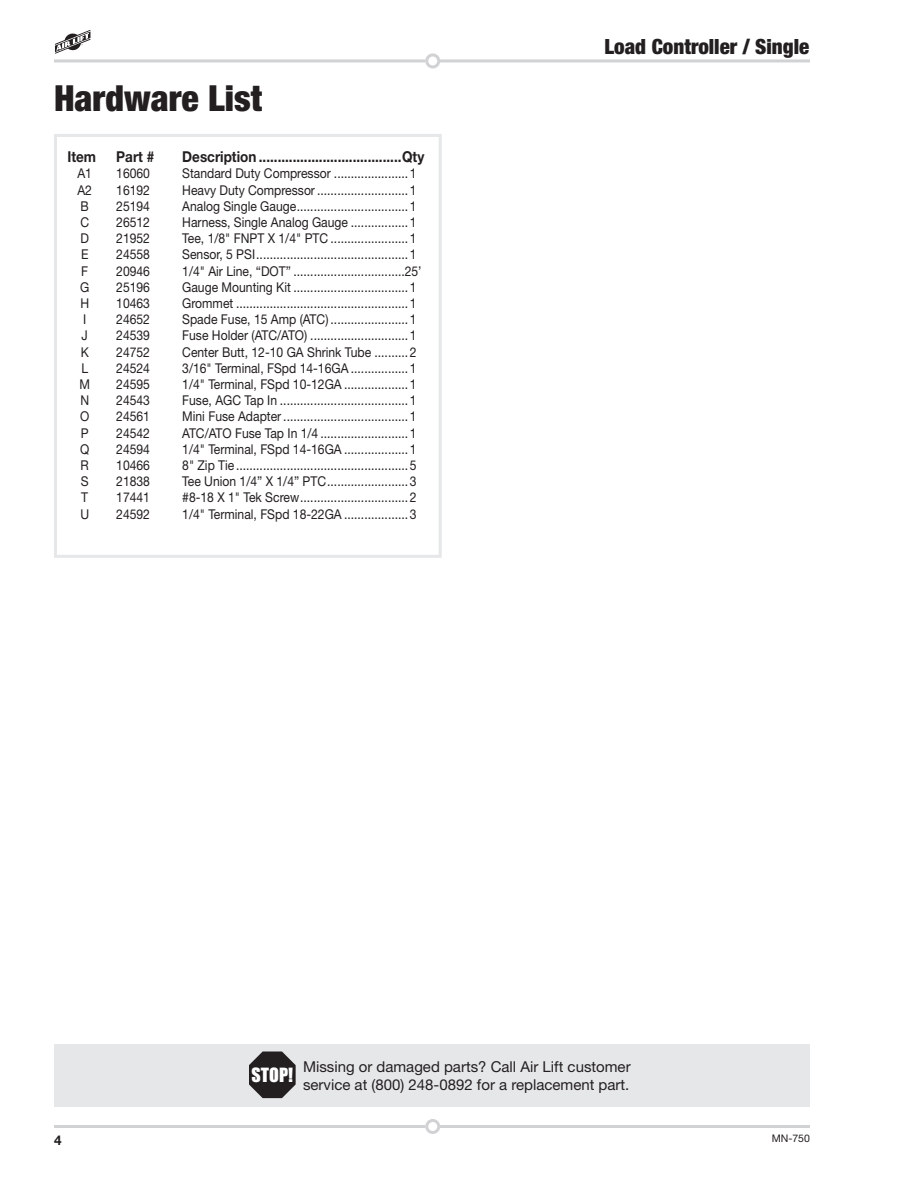
<style>
.page{position:relative;width:918px;height:1188px;background:#fff}
.page>*{position:absolute;margin:0;border:0;box-sizing:border-box;transform-origin:0 0}
.Section_Header{font:900 condensed 36px "Helvetica Neue";color:#231f20}
.t1{font:900 condensed 21px "Helvetica Neue";color:#231f20}
.t2{font:18px "Impact";color:#fff}
.body_text{font:15px/18px "Helvetica Neue";color:#231f20}
.Parts_captions{font:700 15px "Helvetica Neue";color:#231f20;scale:.9 1}
.Parts_captions-2{font:13.5px "Helvetica Neue";color:#231f20;scale:.9 1}
.t3{font:700 13.5px "Helvetica Neue";color:#231f20}
.t4{font:10.5px "Helvetica Neue";color:#231f20}
</style>
<div class="page">
<hr style="left:439px;top:59px;width:371px;height:3px;background:#d1d2d4">
<div style="left:425px;top:53px;width:15px;height:15px;border:3px solid #d1d2d4;border-radius:50%"></div>
<hr style="left:54px;top:59px;width:371px;height:3px;background:#d1d2d4">
<hr style="left:439px;top:1125px;width:371px;height:3px;background:#d1d2d4">
<div style="left:425px;top:1119px;width:15px;height:15px;border:3px solid #d1d2d4;border-radius:50%"></div>
<hr style="left:54px;top:1125px;width:371px;height:3px;background:#d1d2d4">
<svg style="left:55px;top:30px;width:36px;height:24px"></svg>
<div style="left:54px;top:1044px;width:756px;height:63px;background:#e6e7e9"></div>
<svg style="left:249px;top:1052px;width:47px;height:46px"></svg>
<div style="left:54px;top:134px;width:388px;height:424px;border:3px solid #e6e7e9"></div>
<p class="Section_Header" style="left:54px;top:76px;width:210px">Hardware List</p>
<p class="Parts_captions" style="left:68px;top:148px;width:33px">Item</p>
<p class="Parts_captions" style="left:116px;top:148px;width:44px">Part #</p>
<p class="Parts_captions" style="left:182px;top:148px;width:88px">Description.......................................</p>
<p class="Parts_captions" style="left:402px;top:148px;width:26px">Qty</p>
<p class="Parts_captions-2" style="left:77px;top:166px;width:18px">A1</p>
<p class="Parts_captions-2" style="left:116px;top:166px;width:39px">16060</p>
<p class="Parts_captions-2" style="left:182px;top:166px;width:170px">Standard Duty Compressor.......................</p>
<p class="Parts_captions-2" style="left:410px;top:166px;width:9px">1</p>
<p class="Parts_captions-2" style="left:77px;top:182px;width:18px">A2</p>
<p class="Parts_captions-2" style="left:116px;top:182px;width:39px">16192</p>
<p class="Parts_captions-2" style="left:182px;top:182px;width:153px">Heavy Duty Compressor............................</p>
<p class="Parts_captions-2" style="left:410px;top:182px;width:9px">1</p>
<p class="Parts_captions-2" style="left:81px;top:198px;width:11px">B</p>
<p class="Parts_captions-2" style="left:116px;top:198px;width:39px">25194</p>
<p class="Parts_captions-2" style="left:182px;top:198px;width:132px">Analog Single Gauge..................................</p>
<p class="Parts_captions-2" style="left:410px;top:198px;width:9px">1</p>
<p class="Parts_captions-2" style="left:80px;top:214px;width:11px">C</p>
<p class="Parts_captions-2" style="left:116px;top:214px;width:39px">26512</p>
<p class="Parts_captions-2" style="left:182px;top:214px;width:189px">Harness, Single Analog Gauge..................</p>
<p class="Parts_captions-2" style="left:410px;top:214px;width:9px">1</p>
<p class="Parts_captions-2" style="left:80px;top:230px;width:11px">D</p>
<p class="Parts_captions-2" style="left:116px;top:230px;width:39px">21952</p>
<p class="Parts_captions-2" style="left:182px;top:230px;width:167px">Tee, 1/8" FNPT X 1/4" PTC........................</p>
<p class="Parts_captions-2" style="left:410px;top:230px;width:9px">1</p>
<p class="Parts_captions-2" style="left:81px;top:247px;width:10px">E</p>
<p class="Parts_captions-2" style="left:116px;top:247px;width:39px">24558</p>
<p class="Parts_captions-2" style="left:182px;top:247px;width:86px">Sensor, 5 PSI..............................................</p>
<p class="Parts_captions-2" style="left:410px;top:247px;width:9px">1</p>
<p class="Parts_captions-2" style="left:81px;top:263px;width:9px">F</p>
<p class="Parts_captions-2" style="left:116px;top:263px;width:39px">20946</p>
<p class="Parts_captions-2" style="left:182px;top:263px;width:126px">1/4" Air Line, “DOT”..................................</p>
<p class="Parts_captions-2" style="left:405px;top:263px;width:20px">25’</p>
<p class="Parts_captions-2" style="left:80px;top:279px;width:12px">G</p>
<p class="Parts_captions-2" style="left:116px;top:279px;width:39px">25196</p>
<p class="Parts_captions-2" style="left:182px;top:279px;width:126px">Gauge Mounting Kit...................................</p>
<p class="Parts_captions-2" style="left:410px;top:279px;width:9px">1</p>
<p class="Parts_captions-2" style="left:80px;top:295px;width:11px">H</p>
<p class="Parts_captions-2" style="left:116px;top:295px;width:39px">10463</p>
<p class="Parts_captions-2" style="left:182px;top:295px;width:62px">Grommet....................................................</p>
<p class="Parts_captions-2" style="left:410px;top:295px;width:9px">1</p>
<p class="Parts_captions-2" style="left:83px;top:311px;width:5px">I</p>
<p class="Parts_captions-2" style="left:116px;top:311px;width:39px">24652</p>
<p class="Parts_captions-2" style="left:182px;top:311px;width:168px">Spade Fuse, 15 Amp (ATC)........................</p>
<p class="Parts_captions-2" style="left:410px;top:311px;width:9px">1</p>
<p class="Parts_captions-2" style="left:82px;top:328px;width:9px">J</p>
<p class="Parts_captions-2" style="left:116px;top:328px;width:39px">24539</p>
<p class="Parts_captions-2" style="left:182px;top:328px;width:144px">Fuse Holder (ATC/ATO)..............................</p>
<p class="Parts_captions-2" style="left:410px;top:328px;width:9px">1</p>
<p class="Parts_captions-2" style="left:81px;top:344px;width:11px">K</p>
<p class="Parts_captions-2" style="left:116px;top:344px;width:39px">24752</p>
<p class="Parts_captions-2" style="left:182px;top:344px;width:215px">Center Butt, 12-10 GA Shrink Tube...........</p>
<p class="Parts_captions-2" style="left:410px;top:344px;width:9px">2</p>
<p class="Parts_captions-2" style="left:81px;top:360px;width:9px">L</p>
<p class="Parts_captions-2" style="left:116px;top:360px;width:39px">24524</p>
<p class="Parts_captions-2" style="left:182px;top:360px;width:190px">3/16" Terminal, FSpd 14-16GA..................</p>
<p class="Parts_captions-2" style="left:410px;top:360px;width:9px">1</p>
<p class="Parts_captions-2" style="left:79px;top:376px;width:13px">M</p>
<p class="Parts_captions-2" style="left:116px;top:376px;width:39px">24595</p>
<p class="Parts_captions-2" style="left:182px;top:376px;width:182px">1/4" Terminal, FSpd 10-12GA....................</p>
<p class="Parts_captions-2" style="left:410px;top:376px;width:9px">1</p>
<p class="Parts_captions-2" style="left:80px;top:392px;width:11px">N</p>
<p class="Parts_captions-2" style="left:116px;top:392px;width:39px">24543</p>
<p class="Parts_captions-2" style="left:182px;top:392px;width:111px">Fuse, AGC Tap In.......................................</p>
<p class="Parts_captions-2" style="left:410px;top:392px;width:9px">1</p>
<p class="Parts_captions-2" style="left:80px;top:409px;width:12px">O</p>
<p class="Parts_captions-2" style="left:116px;top:409px;width:39px">24561</p>
<p class="Parts_captions-2" style="left:182px;top:409px;width:115px">Mini Fuse Adapter......................................</p>
<p class="Parts_captions-2" style="left:410px;top:409px;width:9px">1</p>
<p class="Parts_captions-2" style="left:81px;top:425px;width:10px">P</p>
<p class="Parts_captions-2" style="left:116px;top:425px;width:39px">24542</p>
<p class="Parts_captions-2" style="left:182px;top:425px;width:156px">ATC/ATO Fuse Tap In 1/4...........................</p>
<p class="Parts_captions-2" style="left:410px;top:425px;width:9px">1</p>
<p class="Parts_captions-2" style="left:80px;top:441px;width:12px">Q</p>
<p class="Parts_captions-2" style="left:116px;top:441px;width:39px">24594</p>
<p class="Parts_captions-2" style="left:182px;top:441px;width:182px">1/4" Terminal, FSpd 14-16GA....................</p>
<p class="Parts_captions-2" style="left:410px;top:441px;width:9px">1</p>
<p class="Parts_captions-2" style="left:81px;top:457px;width:11px">R</p>
<p class="Parts_captions-2" style="left:116px;top:457px;width:39px">10466</p>
<p class="Parts_captions-2" style="left:182px;top:457px;width:63px">8" Zip Tie....................................................</p>
<p class="Parts_captions-2" style="left:410px;top:457px;width:9px">5</p>
<p class="Parts_captions-2" style="left:81px;top:473px;width:10px">S</p>
<p class="Parts_captions-2" style="left:116px;top:473px;width:39px">21838</p>
<p class="Parts_captions-2" style="left:182px;top:473px;width:165px">Tee Union 1/4” X 1/4” PTC.........................</p>
<p class="Parts_captions-2" style="left:410px;top:473px;width:9px">3</p>
<p class="Parts_captions-2" style="left:81px;top:490px;width:9px">T</p>
<p class="Parts_captions-2" style="left:116px;top:490px;width:39px">17441</p>
<p class="Parts_captions-2" style="left:182px;top:490px;width:135px">#8-18 X 1" Tek Screw.................................</p>
<p class="Parts_captions-2" style="left:410px;top:490px;width:9px">2</p>
<p class="Parts_captions-2" style="left:80px;top:506px;width:11px">U</p>
<p class="Parts_captions-2" style="left:116px;top:506px;width:39px">24592</p>
<p class="Parts_captions-2" style="left:182px;top:506px;width:182px">1/4" Terminal, FSpd 18-22GA....................</p>
<p class="Parts_captions-2" style="left:410px;top:506px;width:9px">3</p>
<h2 class="t1" style="left:605px;top:34px;width:206px">Load Controller / Single</h2>
<p class="t2" style="left:252px;top:1061px;width:43px">STOP!</p>
<p class="body_text" style="left:303px;top:1057px;width:329px">Missing or damaged parts? Call Air Lift customer service at (800) 248-0892 for a replacement part.</p>
<p class="t3" style="left:54px;top:1131px;width:9px">4</p>
<p class="t4" style="left:772px;top:1132px;width:40px">MN-750</p>
</div>
